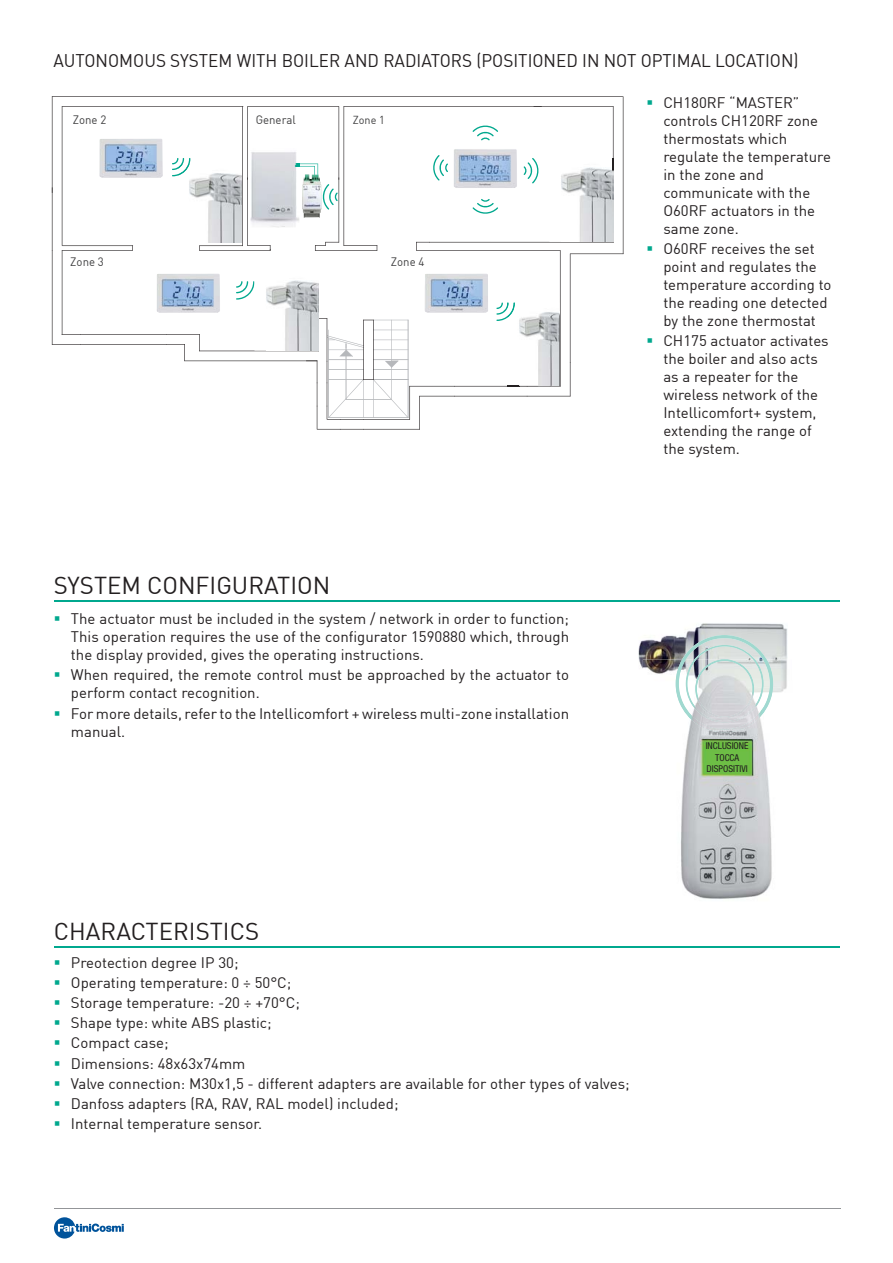
<style>
.page{position:relative;width:893px;height:1263px;background:#fff}
.page>*{position:absolute;margin:0;border:0;box-sizing:border-box;transform-origin:0 0}
.t1{font:24px "DIN";color:#231f20}
.t2{font:18px "DIN";color:#231f20;scale:.95 1}
.t3{font:15px/18px "DIN";color:#231f20}
.t4{font:12px "DIN";color:#404041;scale:.95 1}
.t5{font:11.4px "DIN";color:#404041;scale:.95 1}
.t6{font:condensed 9.45px/11.4px "Helvetica Neue LT Std";color:#231f20;text-align:center}
.s1{color:#00a88e}
</style>
<div class="page">
<hr style="left:54px;top:1209px;width:786px;height:1px;background:#939598">
<svg style="left:54px;top:1217px;width:70px;height:22px"></svg>
<hr style="left:54px;top:946px;width:785px;height:2px;background:#00a88e">
<hr style="left:54px;top:600px;width:785px;height:2px;background:#00a88e">
<img style="left:638px;top:623px;width:150px;height:46px">
<svg style="left:676px;top:635px;width:97px;height:25px;background:#bac7c7"></svg>
<img style="left:680px;top:733px;width:92px;height:166px">
<img style="left:643px;top:660px;width:145px;height:33px">
<img style="left:676px;top:660px;width:97px;height:73px">
<img style="left:686px;top:660px;width:77px;height:63px">
<img style="left:695px;top:660px;width:59px;height:58px">
<svg style="left:52px;top:96px;width:572px;height:334px"></svg>
<p class="t2" style="left:53px;top:49px;width:786px">AUTONOMOUS SYSTEM WITH BOILER AND RADIATORS (POSITIONED IN NOT OPTIMAL LOCATION)</p>
<p class="t4" style="left:73px;top:112px;width:37px">Zone 2</p>
<p class="t4" style="left:256px;top:112px;width:44px">General</p>
<p class="t5" style="left:353px;top:112px;width:35px">Zone 1</p>
<p class="t4" style="left:70px;top:254px;width:37px">Zone 3</p>
<p class="t4" style="left:391px;top:254px;width:37px">Zone 4</p>
<h1 class="t1" style="left:54px;top:571px;width:278px">SYSTEM CONFIGURATION</h1>
<p class="t3" style="left:71px;top:610px;width:500px;text-align:justify;text-indent:-17px"><span class="s1">▪</span> The actuator must be included in the system / network in order to function; This operation requires the use of the configurator 1590880 which, through the display provided, gives the operating instructions.</p>
<p class="t3" style="left:71px;top:666px;width:500px;text-indent:-17px"><span class="s1">▪</span> When required, the remote control must be approached by the actuator to perform contact recognition.</p>
<p class="t3" style="left:71px;top:704px;width:500px;text-indent:-17px"><span class="s1">▪</span> For more details, refer to the Intellicomfort + wireless multi-zone installation manual.</p>
<p class="t3" style="left:663px;top:93px;width:169px;text-indent:-17px"><span class="s1">▪</span> CH180RF “MASTER” controls CH120RF zone thermostats which regulate the temperature in the zone and communicate with the<br>O60RF actuators in the same zone.</p>
<p class="t3" style="left:663px;top:239px;width:170px;text-indent:-17px"><span class="s1">▪</span> O60RF receives the set point and regulates the temperature according to the reading one detected by the zone thermostat</p>
<p class="t3" style="left:663px;top:331px;width:167px;text-indent:-17px"><span class="s1">▪</span> CH175 actuator activates the boiler and also acts as a repeater for the wireless network of the<br>Intellicomfort+ system, extending the range of the system.</p>
<p class="t6" style="left:706px;top:740px;width:44px">INCLUSIONE<br>TOCCA<br>DISPOSITIVI</p>
<h1 class="t1" style="left:54px;top:917px;width:207px">CHARACTERISTICS</h1>
<p class="t3" style="left:54px;top:953px;width:186px"><span class="s1">▪</span> Preotection degree IP 30;</p>
<p class="t3" style="left:54px;top:973px;width:239px"><span class="s1">▪</span> Operating temperature: 0 ÷ 50°C;</p>
<p class="t3" style="left:54px;top:994px;width:247px"><span class="s1">▪</span> Storage temperature: -20 ÷ +70°C;</p>
<p class="t3" style="left:54px;top:1014px;width:219px"><span class="s1">▪</span> Shape type: white ABS plastic;</p>
<p class="t3" style="left:54px;top:1034px;width:116px"><span class="s1">▪</span> Compact case;</p>
<p class="t3" style="left:54px;top:1054px;width:193px"><span class="s1">▪</span> Dimensions: 48x63x74mm</p>
<p class="t3" style="left:54px;top:1074px;width:577px"><span class="s1">▪</span> Valve connection: M30x1,5 - different adapters are available for other types of valves;</p>
<p class="t3" style="left:54px;top:1094px;width:346px"><span class="s1">▪</span> Danfoss adapters (RA, RAV, RAL model) included;</p>
<p class="t3" style="left:54px;top:1114px;width:210px"><span class="s1">▪</span> Internal temperature sensor.</p>
</div>
